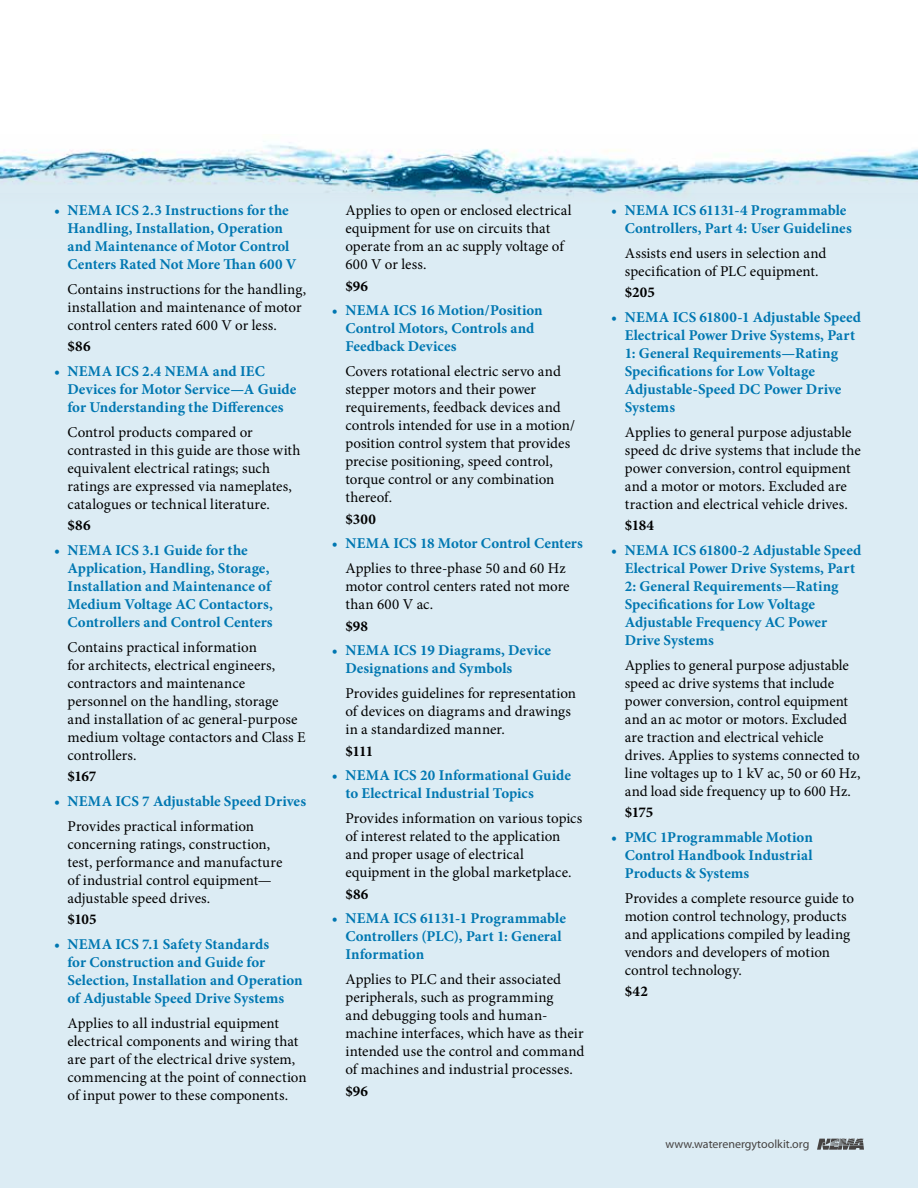
<style>
.page{position:relative;width:918px;height:1188px;background:#fff}
.page>*{position:absolute;margin:0;border:0;box-sizing:border-box;transform-origin:0 0}
.t1{font:15px/18px "Minion Pro";color:#000}
.t2{font:700 15px/18px "Minion Pro";color:#0077b1}
.t3{font:700 15px "Minion Pro";letter-spacing:.01em;color:#000}
.t4{font:12px "Myriad Pro";color:#464342}
</style>
<div class="page">
<div style="left:0;top:239px;width:918px;height:949px;background:#dcecf4"></div>
<img style="left:0;top:144px;width:918px;height:95px">
<svg style="left:817px;top:1139px;width:47px;height:11px"></svg>
<p class="t2" style="left:68px;top:201px;width:231px;text-indent:-14px">• NEMA ICS 2.3 Instructions for the Handling, Installation, Operation and Maintenance of Motor Control Centers Rated Not More Than 600 V</p>
<p class="t1" style="left:68px;top:280px;width:240px">Contains instructions for the handling, installation and maintenance of motor control centers rated 600 V or less.</p>
<p class="t3" style="left:68px;top:336px;width:25px">$86</p>
<p class="t2" style="left:68px;top:362px;width:230px;text-indent:-14px">• NEMA ICS 2.4 NEMA and IEC<br>Devices for Motor Service—A Guide for Understanding the Differences</p>
<p class="t1" style="left:68px;top:423px;width:235px">Control products compared or contrasted in this guide are those with equivalent electrical ratings; such ratings are expressed via nameplates, catalogues or technical literature.</p>
<p class="t3" style="left:68px;top:515px;width:25px">$86</p>
<p class="t2" style="left:68px;top:541px;width:207px;text-indent:-14px">• NEMA ICS 3.1 Guide for the<br>Application, Handling, Storage,<br>Installation and Maintenance of<br>Medium Voltage AC Contactors,<br>Controllers and Control Centers</p>
<p class="t1" style="left:68px;top:638px;width:240px">Contains practical information<br>for architects, electrical engineers, contractors and maintenance personnel on the handling, storage<br>and installation of ac general-purpose medium voltage contactors and Class E controllers.</p>
<p class="t3" style="left:68px;top:766px;width:30px">$167</p>
<p class="t2" style="left:54px;top:792px;width:254px">• NEMA ICS 7 Adjustable Speed Drives</p>
<p class="t1" style="left:68px;top:817px;width:216px">Provides practical information concerning ratings, construction, test, performance and manufacture of industrial control equipment— adjustable speed drives.</p>
<p class="t3" style="left:68px;top:909px;width:31px">$105</p>
<p class="t2" style="left:68px;top:935px;width:237px;text-indent:-13px">• NEMA ICS 7.1 Safety Standards<br>for Construction and Guide for Selection, Installation and Operation of Adjustable Speed Drive Systems</p>
<p class="t1" style="left:68px;top:1014px;width:241px">Applies to all industrial equipment electrical components and wiring that are part of the electrical drive system, commencing at the point of connection of input power to these components.</p>
<p class="t1" style="left:345px;top:201px;width:228px">Applies to open or enclosed electrical equipment for use on circuits that operate from an ac supply voltage of<br>600 V or less.</p>
<p class="t3" style="left:345px;top:275px;width:24px">$96</p>
<p class="t2" style="left:345px;top:301px;width:199px;text-indent:-14px">• NEMA ICS 16 Motion/Position<br>Control Motors, Controls and<br>Feedback Devices</p>
<p class="t1" style="left:345px;top:362px;width:231px">Covers rotational electric servo and stepper motors and their power requirements, feedback devices and controls intended for use in a motion/ position control system that provides precise positioning, speed control, torque control or any combination thereof.</p>
<p class="t3" style="left:345px;top:508px;width:32px">$300</p>
<p class="t2" style="left:332px;top:534px;width:252px">• NEMA ICS 18 Motor Control Centers</p>
<p class="t1" style="left:345px;top:559px;width:226px">Applies to three-phase 50 and 60 Hz motor control centers rated not more than 600 V ac.</p>
<p class="t3" style="left:345px;top:615px;width:24px">$98</p>
<p class="t2" style="left:345px;top:641px;width:207px;text-indent:-14px">• NEMA ICS 19 Diagrams, Device<br>Designations and Symbols</p>
<p class="t1" style="left:345px;top:684px;width:232px">Provides guidelines for representation of devices on diagrams and drawings in a standardized manner.</p>
<p class="t3" style="left:345px;top:740px;width:30px">$111</p>
<p class="t2" style="left:345px;top:766px;width:227px;text-indent:-14px">• NEMA ICS 20 Informational Guide to Electrical Industrial Topics</p>
<p class="t1" style="left:345px;top:809px;width:239px">Provides information on various topics of interest related to the application and proper usage of electrical equipment in the global marketplace.</p>
<p class="t3" style="left:345px;top:883px;width:25px">$86</p>
<p class="t2" style="left:345px;top:909px;width:222px;text-indent:-14px">• NEMA ICS 61131-1 Programmable<br>Controllers (PLC), Part 1: General<br>Information</p>
<p class="t1" style="left:345px;top:970px;width:240px">Applies to PLC and their associated peripherals, such as programming<br>and debugging tools and human&shy;machine interfaces, which have as their intended use the control and command of machines and industrial processes.</p>
<p class="t3" style="left:345px;top:1080px;width:24px">$96</p>
<p class="t2" style="left:625px;top:201px;width:229px;text-indent:-14px">• NEMA ICS 61131-4 Programmable<br>Controllers, Part 4: User Guidelines</p>
<p class="t1" style="left:625px;top:244px;width:203px">Assists end users in selection and specification of PLC equipment.</p>
<p class="t3" style="left:625px;top:282px;width:32px">$205</p>
<p class="t2" style="left:625px;top:308px;width:238px;text-indent:-14px">• NEMA ICS 61800-1 Adjustable Speed<br>Electrical Power Drive Systems, Part<br>1: General Requirements—Rating<br>Specifications for Low Voltage<br>Adjustable-Speed DC Power Drive<br>Systems</p>
<p class="t1" style="left:625px;top:423px;width:238px">Applies to general purpose adjustable speed dc drive systems that include the power conversion, control equipment and a motor or motors. Excluded are traction and electrical vehicle drives.</p>
<p class="t3" style="left:625px;top:515px;width:31px">$184</p>
<p class="t2" style="left:625px;top:541px;width:238px;text-indent:-14px">• NEMA ICS 61800-2 Adjustable Speed<br>Electrical Power Drive Systems, Part<br>2: General Requirements—Rating<br>Specifications for Low Voltage<br>Adjustable Frequency AC Power<br>Drive Systems</p>
<p class="t1" style="left:625px;top:656px;width:237px">Applies to general purpose adjustable speed ac drive systems that include power conversion, control equipment and an ac motor or motors. Excluded are traction and electrical vehicle drives. Applies to systems connected to line voltages up to 1 kV ac, 50 or 60 Hz, and load side frequency up to 600 Hz.</p>
<p class="t3" style="left:625px;top:802px;width:30px">$175</p>
<p class="t2" style="left:625px;top:828px;width:190px;text-align:justify;text-indent:-14px">• PMC 1Programmable Motion Control Handbook Industrial Products &amp; Systems</p>
<p class="t1" style="left:625px;top:889px;width:231px">Provides a complete resource guide to motion control technology, products and applications compiled by leading vendors and developers of motion control technology.</p>
<p class="t3" style="left:625px;top:981px;width:25px">$42</p>
<p class="t4" style="left:665px;top:1137px;width:145px">www.waterenergytoolkit.org</p>
</div>
